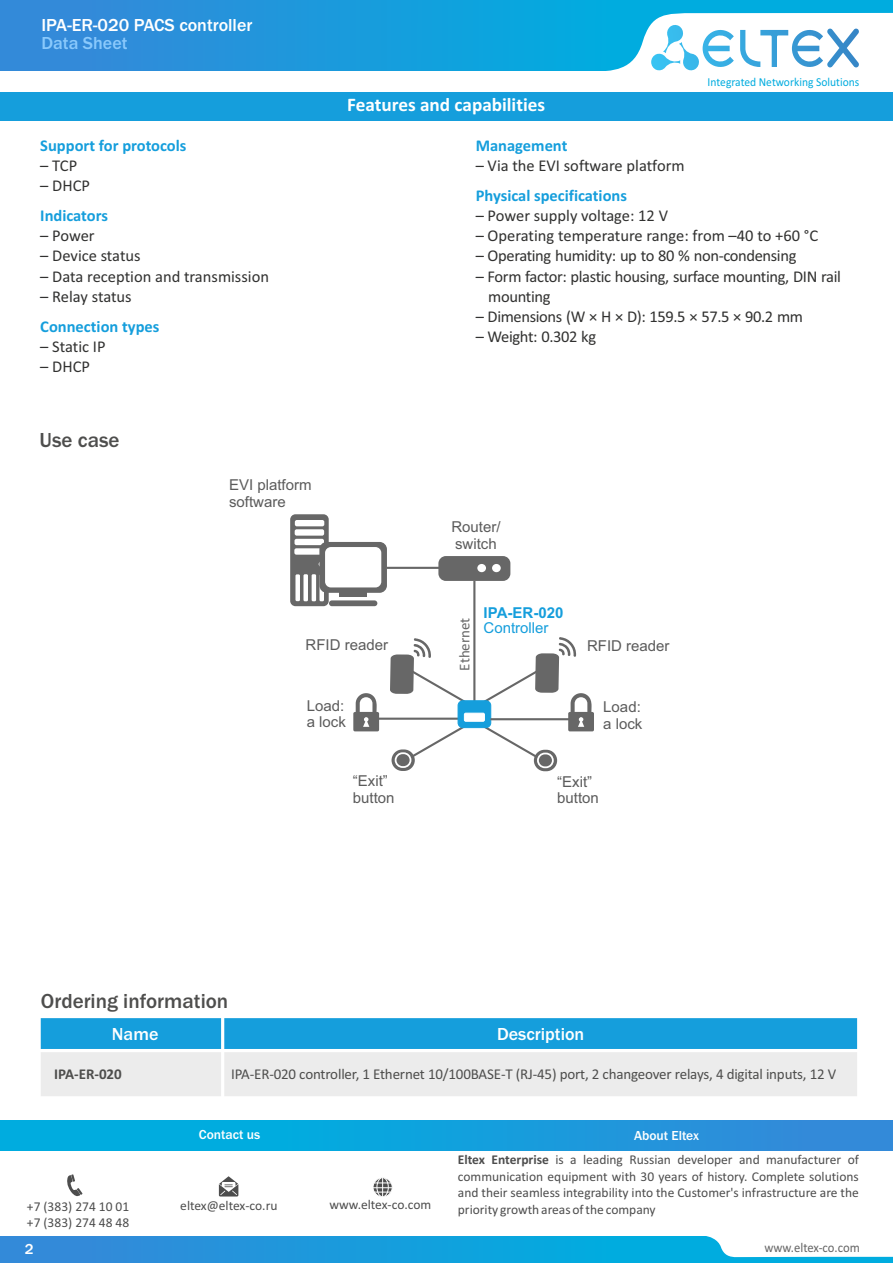
<style>
.page{position:relative;width:893px;height:1263px;background:#fff}
.page>*{position:absolute;margin:0;border:0;box-sizing:border-box;transform-origin:0 0}
.t1{font:500 21px "Franklin Gothic";color:#4e4e4d}
.t2{font:700 19.2px "Calibri";color:#fff}
.t3{font:500 18px "Franklin Gothic";color:#fff}
.t4{font:500 18px "Franklin Gothic";color:#8ac9fc}
.t5{font:16.5px/20.1px "Calibri";letter-spacing:-.015em;color:#313130}
.t6{font:700 16.5px "Calibri";color:#159edc}
.t7{font:15px/16.8px "Arial";color:#5b5b5b}
.t8{font:15px "Calibri";letter-spacing:-.01em;color:#4e4e4d}
.t9{font:700 15px "Calibri";color:#4e4e4d}
.t10{font:700 15px "Arial";color:#159edc}
.t11{font:15px "Arial";color:#159edc}
.t12{font:15px "Calibri";color:#676767}
.t13{font:500 15px "Franklin Gothic";color:#fff}
.t14{font:13.5px/16.5px "Calibri";color:#4d4d4d;text-align:justify}
.t15{font:500 13.5px "Franklin Gothic";color:#fff}
.t16{font:13.5px "Calibri";color:#666;scale:.94 1}
.t17{font:12.15px "Calibri";color:#00acdf;scale:.95 1}
.s1{font-weight:700}
</style>
<div class="page">
<svg style="left:414px;top:722px;width:56px;height:35px"></svg>
<hr style="left:473px;top:581px;width:2px;height:123px;background:#676767">
<hr style="left:378px;top:718px;width:81px;height:2px;background:#676767">
<div style="left:0;top:0;width:893px;height:71px;background:linear-gradient(to right,#3489d9,#00b4e0)"></div>
<div style="left:0;top:1236px;width:893px;height:27px;background:linear-gradient(to right,#3489d9,#00b4e0)"></div>
<svg style="left:703px;top:1236px;width:190px;height:21px"></svg>
<div style="left:0;top:1121px;width:893px;height:30px;background:linear-gradient(to right,#00b4e0,#3489d9)"></div>
<svg style="left:219px;top:1176px;width:19px;height:20px"></svg>
<div style="left:373px;top:1177px;width:20px;height:20px;background:#fafafa;border:1px solid #fff;border-radius:50%"></div>
<div style="left:376px;top:1177px;width:13px;height:20px;background:#f8f8f8;border:1px solid #fff;border-radius:50%"></div>
<svg style="left:373px;top:1178px;width:19px;height:19px"></svg>
<svg style="left:67px;top:1174px;width:16px;height:22px"></svg>
<div style="left:39px;top:1016px;width:184px;height:34px;background:#159edc"></div>
<div style="left:223px;top:1016px;width:636px;height:34px;background:#159edc"></div>
<div style="left:39px;top:1050px;width:184px;height:48px;background:#ececec"></div>
<div style="left:223px;top:1050px;width:636px;height:48px;background:#ececec"></div>
<hr style="left:38px;top:1015px;width:3px;height:84px;background:#fff">
<hr style="left:221px;top:1049px;width:3px;height:50px;background:#fff">
<hr style="left:221px;top:1015px;width:3px;height:37px;background:#fff">
<hr style="left:857px;top:1015px;width:3px;height:84px;background:#fff">
<hr style="left:38px;top:1096px;width:822px;height:3px;background:#fff">
<hr style="left:38px;top:1049px;width:822px;height:3px;background:#fff">
<hr style="left:38px;top:1015px;width:822px;height:3px;background:#fff">
<svg style="left:438px;top:556px;width:72px;height:25px;background:#757575"></svg>
<svg style="left:290px;top:514px;width:97px;height:92px"></svg>
<div style="left:340px;top:592px;width:27px;height:5px;background:#676767"></div>
<div style="left:329px;top:600px;width:48px;height:6px;background:#676767;border-radius:3px"></div>
<div style="left:458px;top:700px;width:33px;height:28px;background:#159edc;border:1px solid #159edc;border-radius:5px"></div>
<div style="left:464px;top:713px;width:21px;height:9px;background:#fff;border:1px solid #fff"></div>
<hr style="left:387px;top:567px;width:53px;height:2px;background:#676767">
<svg style="left:353px;top:693px;width:26px;height:38px"></svg>
<svg style="left:390px;top:638px;width:78px;height:67px"></svg>
<svg style="left:392px;top:749px;width:23px;height:22px"></svg>
<div style="left:395px;top:752px;width:16px;height:16px;background:#676767;border:2px solid #fff;border-radius:7px"></div>
<div style="left:534px;top:750px;width:23px;height:21px;background:#676767;border-radius:11px"></div>
<div style="left:537px;top:753px;width:17px;height:15px;background:#676767;border:2px solid #fff;border-radius:7px"></div>
<svg style="left:481px;top:637px;width:113px;height:124px"></svg>
<hr style="left:490px;top:718px;width:82px;height:2px;background:#676767">
<div style="left:0;top:92px;width:893px;height:28px;background:#159edc"></div>
<svg style="left:589px;top:13px;width:304px;height:58px"></svg>
<p class="t3" style="left:41px;top:19px;width:213px">IPA-ER-020 PACS controller</p>
<p class="t4" style="left:41px;top:36px;width:88px">Data Sheet</p>
<p class="t6" style="left:40px;top:138px;width:148px">Support for protocols</p>
<p class="t5" style="left:40px;top:157px;width:38px">– TCP</p>
<p class="t5" style="left:40px;top:177px;width:51px">– DHCP</p>
<p class="t6" style="left:40px;top:209px;width:69px">Indicators</p>
<p class="t5" style="left:40px;top:227px;width:56px">– Power</p>
<p class="t5" style="left:40px;top:247px;width:102px">– Device status</p>
<p class="t5" style="left:40px;top:267px;width:230px">– Data reception and transmission</p>
<p class="t5" style="left:40px;top:288px;width:93px">– Relay status</p>
<p class="t6" style="left:40px;top:320px;width:121px">Connection types</p>
<p class="t5" style="left:40px;top:338px;width:67px">– Static IP</p>
<p class="t5" style="left:40px;top:358px;width:51px">– DHCP</p>
<p class="t1" style="left:40px;top:432px;width:81px">Use case</p>
<p class="t7" style="left:229px;top:478px;width:84px">EVI platform software</p>
<p class="t2" style="left:347px;top:96px;width:199px">Features and capabilities</p>
<p class="t17" style="left:708px;top:77px;width:161px">Integrated Networking Solutions</p>
<p class="t6" style="left:476px;top:138px;width:93px">Management</p>
<p class="t5" style="left:476px;top:157px;width:210px">– Via the EVI software platform</p>
<p class="t6" style="left:476px;top:189px;width:153px">Physical specifications</p>
<p class="t5" style="left:476px;top:207px;width:194px">– Power supply voltage: 12 V</p>
<p class="t5" style="left:476px;top:227px;width:344px">– Operating temperature range: from –40 to +60 °С</p>
<p class="t5" style="left:476px;top:247px;width:322px">– Operating humidity: up to 80 % non-condensing</p>
<p class="t5" style="left:488px;top:267px;width:354px;text-indent:-13px">– Form factor: plastic housing, surface mounting, DIN rail mounting</p>
<p class="t5" style="left:476px;top:308px;width:329px">– Dimensions (W × H × D): 159.5 × 57.5 × 90.2 mm</p>
<p class="t5" style="left:476px;top:328px;width:122px">– Weight: 0.302 kg</p>
<p class="t7" style="left:451px;top:520px;width:51px">Router/ switch</p>
<p class="t1" style="left:41px;top:993px;width:189px">Ordering information</p>
<p class="t7" style="left:306px;top:638px;width:84px">RFID reader</p>
<p class="t12" style="left:458px;top:670px;width:55px;rotate:-90deg">Ethernet</p>
<p class="t10" style="left:484px;top:607px;width:81px">IPA-ER-020</p>
<p class="t11" style="left:484px;top:622px;width:67px">Controller</p>
<p class="t7" style="left:587px;top:639px;width:84px">RFID reader</p>
<p class="t7" style="left:307px;top:698px;width:41px">Load: a lock</p>
<p class="t7" style="left:603px;top:700px;width:41px">Load: a lock</p>
<p class="t7" style="left:353px;top:774px;width:43px">“Exit” button</p>
<p class="t7" style="left:557px;top:774px;width:43px">“Exit” button</p>
<p class="t3" style="left:112px;top:1027px;width:48px">Name</p>
<p class="t3" style="left:497px;top:1027px;width:89px">Description</p>
<p class="t9" style="left:54px;top:1068px;width:69px">IPA-ER-020</p>
<p class="t8" style="left:231px;top:1068px;width:607px">IPA-ER-020 controller, 1 Ethernet 10/100BASE-T (RJ-45) port, 2 changeover relays, 4 digital inputs, 12 V</p>
<p class="t15" style="left:199px;top:1130px;width:63px">Contact us</p>
<p class="t15" style="left:634px;top:1130px;width:67px">About Eltex</p>
<p class="t14" style="left:458px;top:1153px;width:402px"><span class="s1">Eltex Enterprise</span> is a leading Russian developer and manufacturer of communication equipment with 30 years of history. Complete solutions and their seamless integrability into the Customer's infrastructure are the</p>
<p class="t14" style="left:329px;top:1198px;width:103px">www.eltex-co.com</p>
<p class="t14" style="left:180px;top:1198px;width:99px">eltex@eltex-co.ru</p>
<p class="t14" style="left:27px;top:1199px;width:104px">+7 (383) 274 10 01</p>
<p class="t14" style="left:458px;top:1202px;width:199px">priority growth areas of the company</p>
<p class="t14" style="left:27px;top:1216px;width:104px">+7 (383) 274 48 48</p>
<p class="t13" style="left:25px;top:1243px;width:10px">2</p>
<p class="t16" style="left:764px;top:1242px;width:103px">www.eltex-co.com</p>
</div>
